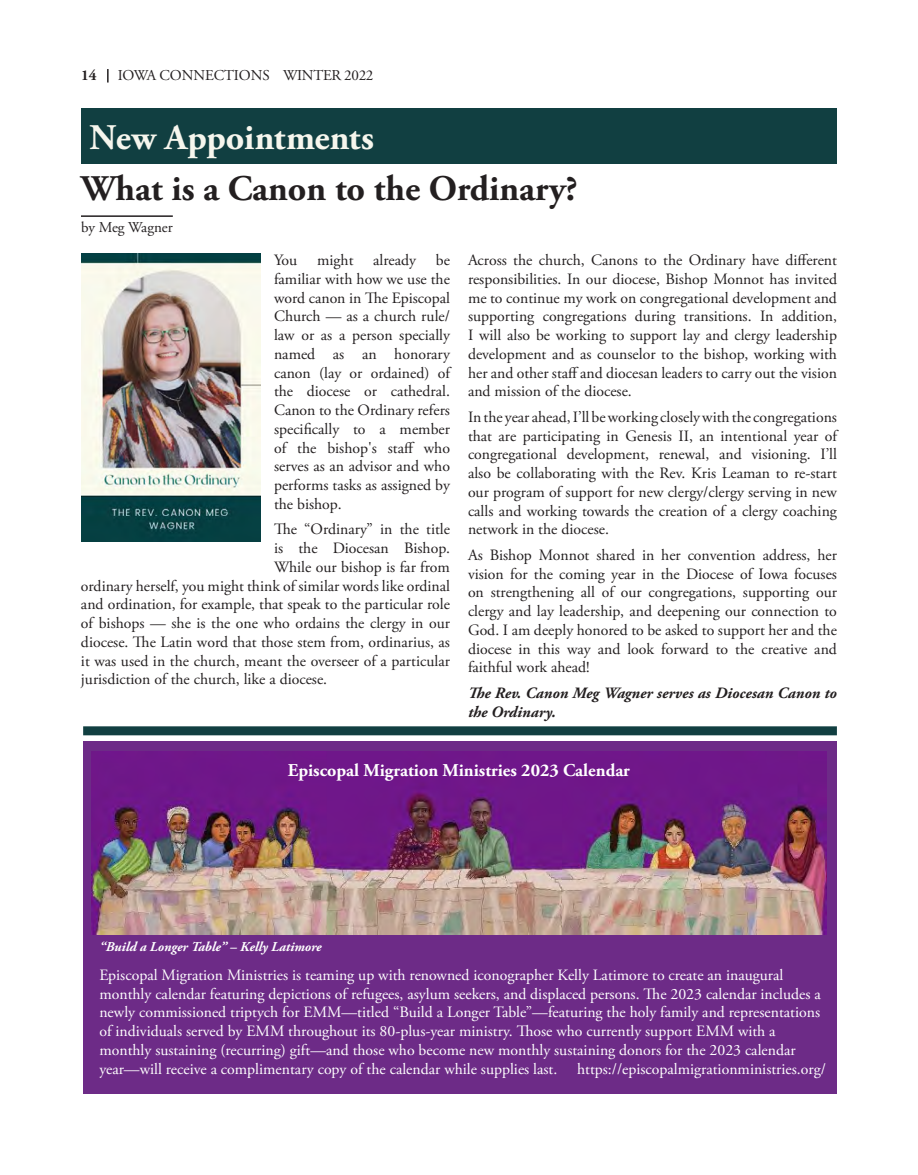
<style>
.page{position:relative;width:918px;height:1175px;background:#fff}
.page>*{position:absolute;margin:0;border:0;box-sizing:border-box;transform-origin:0 0}
.Head_36_bold{font:700 36px "Adobe Garamond Pro";color:#231f20}
.Head_36_bold-2{font:700 36px "Adobe Garamond Pro";letter-spacing:-.005em;color:#f6f6ed}
.Article_Body_Text{font:700 18px "Adobe Garamond Pro";color:#fff}
.Article_Body_Text-2{font:15.75px/18.8px "Adobe Garamond Pro";color:#231f20;text-align:justify}
.Article_Body_Text-3{font:15.75px/18.8px "Adobe Garamond Pro";color:#fff}
.Article_Body_Text-4{font:italic 700 15.75px/18.8px "Adobe Garamond Pro";color:#231f20}
.t1{font:15px "Adobe Garamond Pro";letter-spacing:-.005em;color:#231f20}
.t2{font:700 15px "Adobe Garamond Pro";color:#231f20}
.Article_Body_Text-5{font:italic 700 13.5px "Adobe Garamond Pro";color:#fff}
</style>
<div class="page">
<svg style="left:107px;top:69px;width:2px;height:13px"></svg>
<hr style="left:81px;top:215px;width:92px;height:2px;background:#231f20">
<div style="left:81px;top:108px;width:756px;height:56px;background:#113f41"></div>
<img style="left:81px;top:254px;width:180px;height:287px">
<div style="left:83px;top:741px;width:754px;height:353px;background:#6d2b87"></div>
<img style="left:92px;top:751px;width:734px;height:183px">
<div style="left:83px;top:726px;width:754px;height:9px;background:#113f41"></div>
<p class="t2" style="left:81px;top:66px;width:17px">14</p>
<p class="t1" style="left:118px;top:66px;width:257px">IOWA CONNECTIONS WINTER 2022</p>
<p class="Head_36_bold-2" style="left:90px;top:116px;width:286px">New Appointments</p>
<p class="Head_36_bold" style="left:81px;top:168px;width:498px">What is a Canon to the Ordinary?</p>
<p class="t1" style="left:81px;top:218px;width:93px">by Meg Wagner</p>
<p class="Article_Body_Text-2" style="left:274px;top:251px;width:25px">You</p>
<p class="Article_Body_Text-2" style="left:317px;top:251px;width:38px">might</p>
<p class="Article_Body_Text-2" style="left:373px;top:251px;width:44px">already</p>
<p class="Article_Body_Text-2" style="left:274px;top:251px;width:177px;text-indent:162px">be familiar with how we use the word canon in The Episcopal Church — as a church rule/ law or as a person specially named as an honorary canon (lay or ordained) of the diocese or cathedral.<br>Canon to the Ordinary refers specifically to a member of the bishop's staff who serves as an advisor and who performs tasks as assigned by the bishop.</p>
<p class="Article_Body_Text-2" style="left:274px;top:520px;width:177px">The “Ordinary” in the title</p>
<p class="Article_Body_Text-2" style="left:274px;top:539px;width:177px">is the Diocesan Bishop.</p>
<p class="Article_Body_Text-2" style="left:274px;top:558px;width:177px">While our bishop is far from</p>
<p class="Article_Body_Text-2" style="left:81px;top:577px;width:370px">ordinary herself, you might think of similar words like ordinal</p>
<p class="Article_Body_Text-2" style="left:81px;top:595px;width:371px">and ordination, for example, that speak to the particular role</p>
<p class="Article_Body_Text-2" style="left:81px;top:614px;width:371px">of bishops — she is the one who ordains the clergy in our</p>
<p class="Article_Body_Text-2" style="left:81px;top:633px;width:371px">diocese. The Latin word that those stem from, ordinarius, as</p>
<p class="Article_Body_Text-2" style="left:81px;top:652px;width:371px">it was used in the church, meant the overseer of a particular</p>
<p class="Article_Body_Text-2" style="left:81px;top:670px;width:248px">jurisdiction of the church, like a diocese.</p>
<p class="Article_Body_Text-2" style="left:468px;top:251px;width:371px">Across the church, Canons to the Ordinary have different responsibilities. In our diocese, Bishop Monnot has invited me to continue my work on congregational development and supporting congregations during transitions. In addition, I will also be working to support lay and clergy leadership development and as counselor to the bishop, working with her and other staff and diocesan leaders to carry out the vision and mission of the diocese.</p>
<p class="Article_Body_Text-2" style="left:468px;top:408px;width:371px">In the year ahead, I’ll be working closely with the congregations that are participating in Genesis II, an intentional year of congregational development, renewal, and visioning. I’ll also be collaborating with the Rev. Kris Leaman to re-start our program of support for new clergy/clergy serving in new calls and working towards the creation of a clergy coaching network in the diocese.</p>
<p class="Article_Body_Text-2" style="left:468px;top:546px;width:371px">As Bishop Monnot shared in her convention address, her vision for the coming year in the Diocese of Iowa focuses on strengthening all of our congregations, supporting our clergy and lay leadership, and deepening our connection to God. I am deeply honored to be asked to support her and the diocese in this way and look forward to the creative and faithful work ahead!</p>
<p class="Article_Body_Text-4" style="left:468px;top:684px;width:370px">The Rev. Canon Meg Wagner serves as Diocesan Canon to the Ordinary.</p>
<p class="Article_Body_Text" style="left:288px;top:760px;width:344px">Episcopal Migration Ministries 2023 Calendar</p>
<p class="Article_Body_Text-5" style="left:99px;top:939px;width:224px">“Build a Longer Table” – Kelly Latimore</p>
<p class="Article_Body_Text-3" style="left:99px;top:966px;width:723px">Episcopal Migration Ministries is teaming up with renowned iconographer Kelly Latimore to create an inaugural monthly calendar featuring depictions of refugees, asylum seekers, and displaced persons. The 2023 calendar includes a newly commissioned triptych for EMM—titled “Build a Longer Table”—featuring the holy family and representations of individuals served by EMM throughout its 80-plus-year ministry. Those who currently support EMM with a monthly sustaining (recurring) gift—and those who become new monthly sustaining donors for the 2023 calendar year—will receive a complimentary copy of the calendar while supplies last.</p>
<p class="Article_Body_Text-3" style="left:577px;top:1059px;width:250px">https://episcopalmigrationministries.org/</p>
</div>
